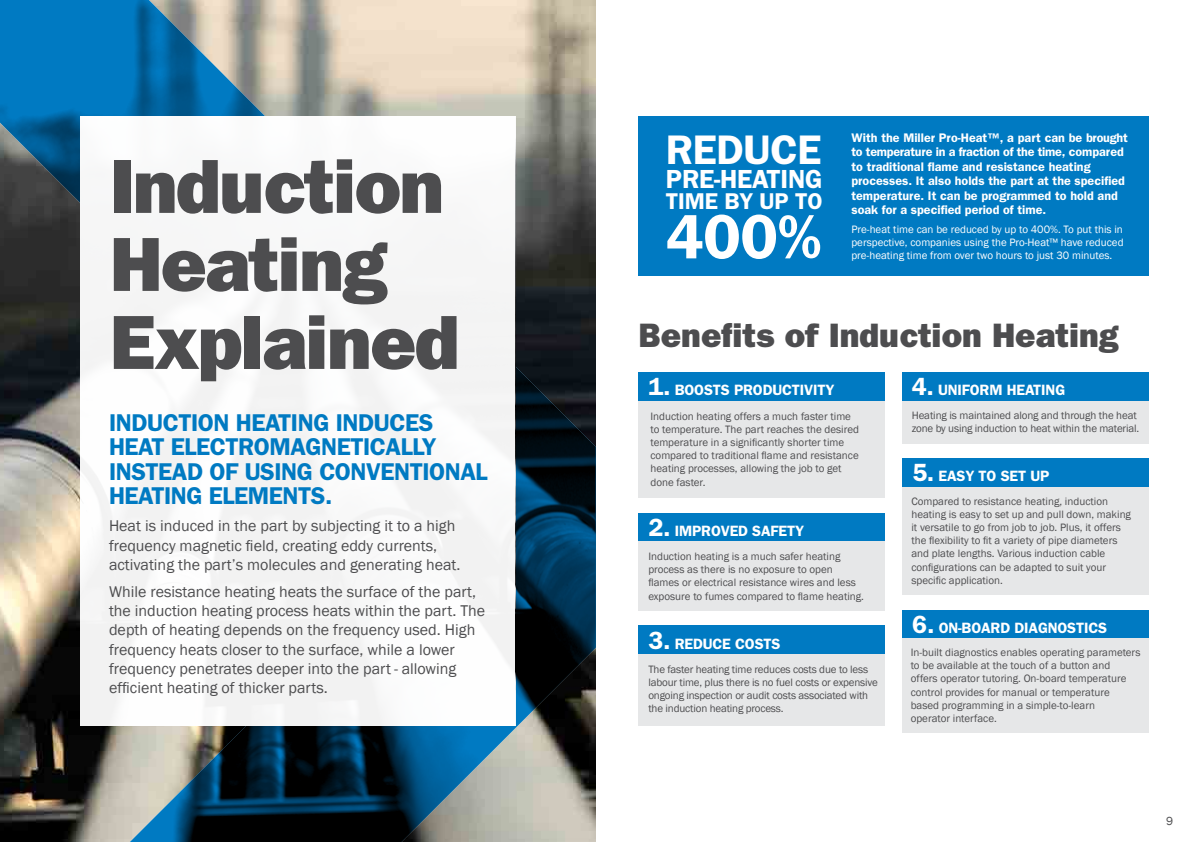
<style>
.page{position:relative;width:1191px;height:842px;background:#fff}
.page>*{position:absolute;margin:0;border:0;box-sizing:border-box;transform-origin:0 0}
.t1{font:800 77px/78px "Franklin Gothic";letter-spacing:-.02em;color:#4d4d4f}
.t2{font:600 63px "Franklin Gothic";color:#fff}
.t3{font:600 41.5px "Franklin Gothic";letter-spacing:-.01em;color:#fff}
.t4{font:800 34px "Franklin Gothic";color:#4d4d4f}
.t5{font:600 26.3px "Franklin Gothic";letter-spacing:-.01em;color:#fff}
.t6{font:600 24.4px/24.4px "Franklin Gothic";letter-spacing:-.02em;color:#007ac2}
.t7{font:600 22.9px "Franklin Gothic";letter-spacing:-.01em;color:#fff}
.t8{font:16px/19.2px "Franklin Gothic";color:#4d4d4f}
.t9{font:600 15px "Franklin Gothic";letter-spacing:-.01em;color:#fff}
.t10{font:600 12.5px/14.5px "Franklin Gothic";color:#fff}
.t11{font:12px "Franklin Gothic";color:#4d4d4f}
.t12{font:11px/13.2px "Franklin Gothic";color:#4d4d4f}
.t13{font:11px/13.2px "Franklin Gothic";color:#fff;text-align:justify}
.s1{font-size:25px}
</style>
<div class="page">
<svg style="left:0;top:0;width:595px;height:842px;background:#55686f"></svg>
<div style="left:80px;top:116px;width:435px;height:610px;background:#f7f7f8"></div>
<div style="left:638px;top:116px;width:510px;height:160px;background:#007ac2"></div>
<div style="left:901px;top:469px;width:247px;height:126px;background:#e6e7e8"></div>
<div style="left:901px;top:458px;width:247px;height:29px;background:#007ac2"></div>
<div style="left:901px;top:610px;width:247px;height:29px;background:#007ac2"></div>
<div style="left:901px;top:639px;width:247px;height:94px;background:#e6e7e8"></div>
<div style="left:901px;top:372px;width:247px;height:29px;background:#007ac2"></div>
<div style="left:901px;top:401px;width:247px;height:43px;background:#e6e7e8"></div>
<div style="left:638px;top:396px;width:247px;height:102px;background:#e6e7e8"></div>
<div style="left:638px;top:372px;width:247px;height:29px;background:#007ac2"></div>
<div style="left:638px;top:513px;width:247px;height:29px;background:#007ac2"></div>
<div style="left:638px;top:542px;width:247px;height:69px;background:#e6e7e8"></div>
<div style="left:638px;top:625px;width:247px;height:29px;background:#007ac2"></div>
<div style="left:638px;top:654px;width:247px;height:72px;background:#e6e7e8"></div>
<h1 class="t1" style="left:110px;top:146px;width:351px">Induction<br>Heating<br>Explained</h1>
<h3 class="t6" style="left:109px;top:410px;width:380px">INDUCTION HEATING INDUCES<br>HEAT ELECTROMAGNETICALLY<br>INSTEAD OF USING CONVENTIONAL<br>HEATING ELEMENTS.</h3>
<h3 class="t8" style="left:109px;top:517px;width:353px">Heat is induced in the part by subjecting it to a high frequency magnetic field, creating eddy currents, activating the part’s molecules and generating heat.</h3>
<p class="t8" style="left:109px;top:582px;width:377px">While resistance heating heats the surface of the part, the induction heating process heats within the part. The depth of heating depends on the frequency used. High frequency heats closer to the surface, while a lower frequency penetrates deeper into the part - allowing efficient heating of thicker parts.</p>
<h3 class="t3" style="left:666px;top:126px;width:157px">REDUCE</h3>
<h3 class="t5" style="left:666px;top:164px;width:158px">PRE-HEATING</h3>
<h3 class="t7" style="left:666px;top:188px;width:158px">TIME BY UP TO</h3>
<h2 class="t2" style="left:666px;top:200px;width:157px">400%</h2>
<p class="t10" style="left:851px;top:130px;width:278px">With the Miller Pro-Heat™, a part can be brought to temperature in a fraction of the time, compared to traditional flame and resistance heating processes. It also holds the part at the specified temperature. It can be programmed to hold and soak for a specified period of time.</p>
<p class="t13" style="left:851px;top:223px;width:274px">Pre-heat time can be reduced by up to 400%. To put this in perspective, companies using the Pro-Heat™ have reduced pre-heating time from over two hours to just 30 minutes.</p>
<h3 class="t4" style="left:638px;top:315px;width:482px">Benefits of Induction Heating</h3>
<h3 class="t9" style="left:648px;top:381px;width:187px"><span class="s1">1.</span> BOOSTS PRODUCTIVITY</h3>
<p class="t12" style="left:650px;top:409px;width:210px">Induction heating offers a much faster time to temperature. The part reaches the desired temperature in a significantly shorter time compared to traditional flame and resistance heating processes, allowing the job to get done faster.</p>
<h3 class="t9" style="left:648px;top:522px;width:157px"><span class="s1">2.</span> IMPROVED SAFETY</h3>
<p class="t12" style="left:648px;top:550px;width:217px">Induction heating is a much safer heating process as there is no exposure to open flames or electrical resistance wires and less exposure to fumes compared to flame heating.</p>
<h3 class="t9" style="left:648px;top:634px;width:134px"><span class="s1">3.</span> REDUCE COSTS</h3>
<p class="t12" style="left:648px;top:663px;width:231px">The faster heating time reduces costs due to less labour time, plus there is no fuel costs or expensive ongoing inspection or audit costs associated with the induction heating process.</p>
<h3 class="t9" style="left:911px;top:381px;width:155px"><span class="s1">4.</span> UNIFORM HEATING</h3>
<p class="t12" style="left:911px;top:409px;width:229px">Heating is maintained along and through the heat zone by using induction to heat within the material.</p>
<h3 class="t9" style="left:912px;top:467px;width:139px"><span class="s1">5.</span> EASY TO SET UP</h3>
<p class="t12" style="left:911px;top:494px;width:221px">Compared to resistance heating, induction heating is easy to set up and pull down, making it versatile to go from job to job. Plus, it offers the flexibility to fit a variety of pipe diameters and plate lengths. Various induction cable configurations can be adapted to suit your specific application.</p>
<h3 class="t9" style="left:912px;top:619px;width:196px"><span class="s1">6.</span> ON-BOARD DIAGNOSTICS</h3>
<p class="t12" style="left:910px;top:646px;width:231px">In-built diagnostics enables operating parameters to be available at the touch of a button and<br>offers operator tutoring. On-board temperature control provides for manual or temperature based programming in a simple-to-learn<br>operator interface.</p>
<p class="t11" style="left:1166px;top:813px;width:9px">9</p>
</div>
